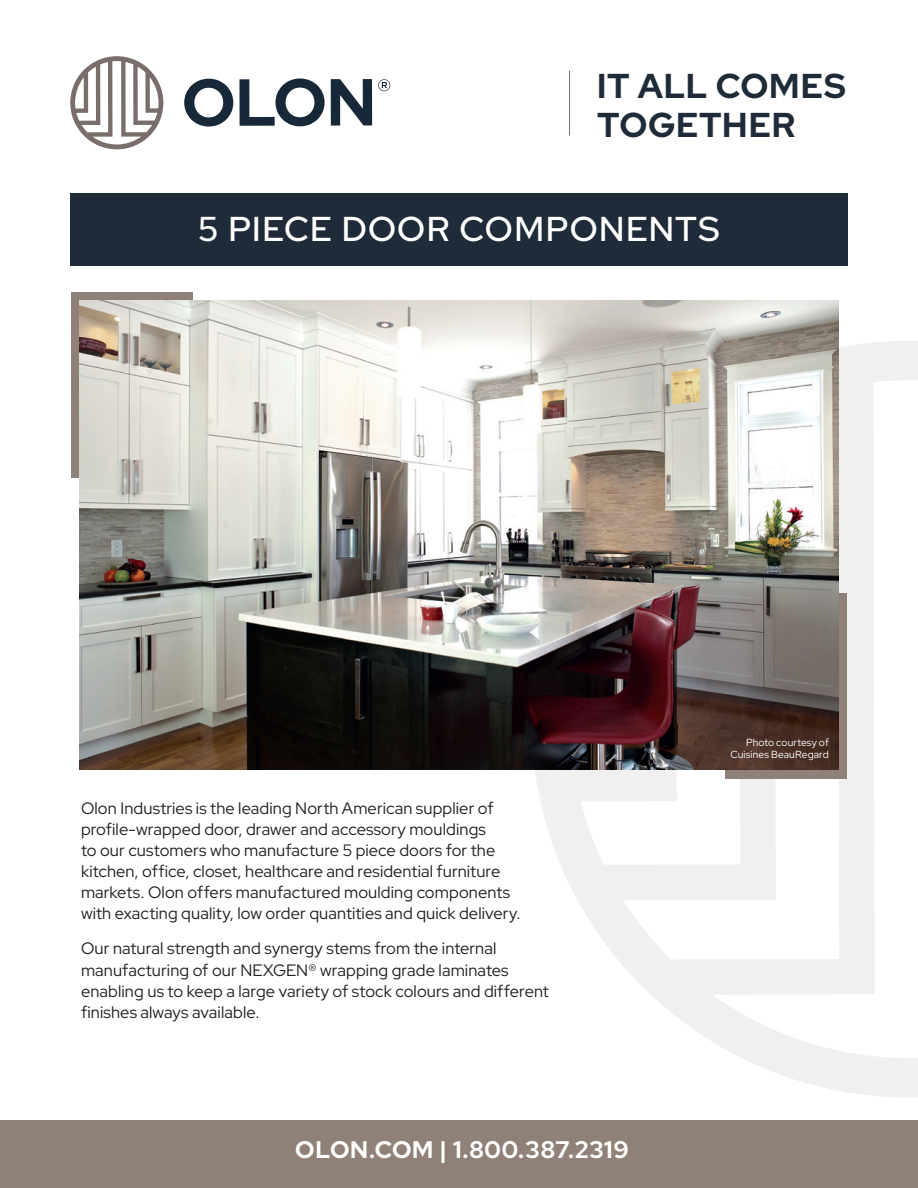
<style>
.page{position:relative;width:918px;height:1188px;background:#fff}
.page>*{position:absolute;margin:0;border:0;box-sizing:border-box;transform-origin:0 0}
.t1{font:500 34.5px "Red Hat Display";letter-spacing:.035em;color:#fff}
.t2{font:700 34.5px/38.2px "Red Hat Display";letter-spacing:.02em;color:#1f2b38}
.t3{font:700 24px "Red Hat Display";letter-spacing:.02em;color:#fff}
.t4{font:16.5px/21px "Red Hat Display";letter-spacing:.005em;color:#231f20}
.t5{font:10.2px/11.7px "Red Hat Display";letter-spacing:.015em;color:#fff;text-align:right}
</style>
<div class="page">
<svg style="left:535px;top:340px;width:383px;height:757px"></svg>
<div style="left:71px;top:292px;width:121px;height:186px;background:#8f8177"></div>
<div style="left:726px;top:593px;width:121px;height:185px;background:#8f8177"></div>
<img style="left:80px;top:300px;width:758px;height:470px">
<div style="left:70px;top:193px;width:778px;height:73px;background:#1f2b38"></div>
<div style="left:0;top:1120px;width:918px;height:68px;background:#8f8177"></div>
<hr style="left:569px;top:71px;width:1px;height:65px;background:#6c6d70">
<svg style="left:378px;top:79px;width:12px;height:12px"></svg>
<svg style="left:184px;top:79px;width:49px;height:48px"></svg>
<svg style="left:239px;top:78px;width:86px;height:48px"></svg>
<svg style="left:331px;top:79px;width:41px;height:47px"></svg>
<svg style="left:70px;top:56px;width:93px;height:93px"></svg>
<h1 class="t2" style="left:597px;top:66px;width:250px">IT ALL COMES<br>TOGETHER</h1>
<h1 class="t1" style="left:198px;top:206px;width:523px">5 PIECE DOOR COMPONENTS</h1>
<p class="t4" style="left:81px;top:797px;width:441px">Olon Industries is the leading North American supplier of profile-wrapped door, drawer and accessory mouldings<br>to our customers who manufacture 5 piece doors for the kitchen, office, closet, healthcare and residential furniture markets. Olon offers manufactured moulding components with exacting quality, low order quantities and quick delivery.</p>
<p class="t4" style="left:81px;top:938px;width:470px">Our natural strength and synergy stems from the internal manufacturing of our NEXGEN® wrapping grade laminates enabling us to keep a large variety of stock colours and different finishes always available.</p>
<h2 class="t3" style="left:295px;top:1134px;width:335px">OLON.COM | 1.800.387.2319</h2>
<p class="t5" style="left:730px;top:736px;width:100px">Photo courtesy of<br>Cuisines BeauRegard</p>
</div>
